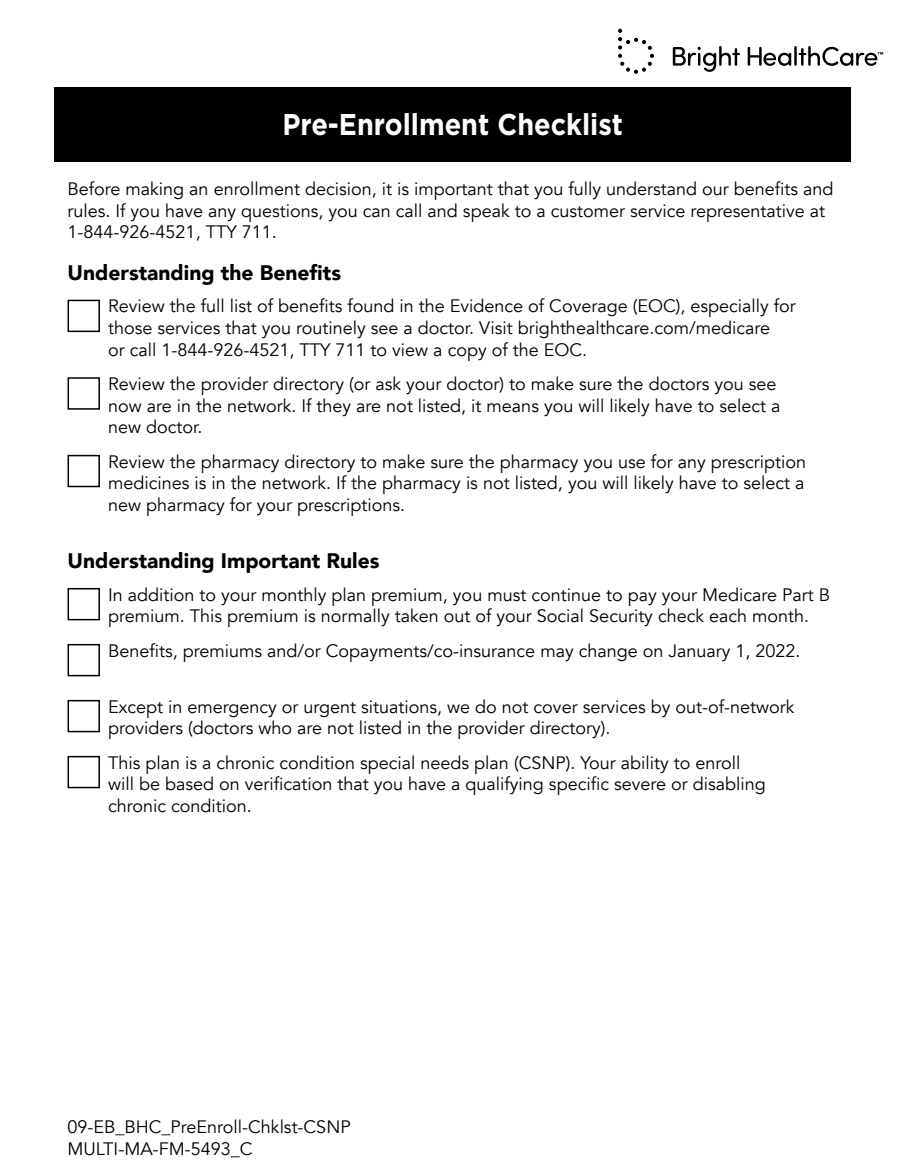
<style>
.page{position:relative;width:905px;height:1175px;background:#fff}
.page>*{position:absolute;margin:0;border:0;box-sizing:border-box;transform-origin:0 0}
.t1{font:700 30px "Gotham";color:#fff;scale:.9 1}
.t2{font:900 21px "Avenir";color:#000}
.t3{font:18px/21.6px "Avenir";color:#000}
</style>
<div class="page">
<svg style="left:67px;top:299px;width:33px;height:490px"></svg>
<svg style="left:672px;top:46px;width:68px;height:26px"></svg>
<svg style="left:747px;top:47px;width:44px;height:19px"></svg>
<hr style="left:794px;top:46px;width:2px;height:20px;background:#000">
<svg style="left:618px;top:29px;width:36px;height:45px"></svg>
<svg style="left:798px;top:46px;width:85px;height:20px"></svg>
<div style="left:54px;top:88px;width:796px;height:74px;background:#000"></div>
<h1 class="t1" style="left:282px;top:105px;width:380px">Pre-Enrollment Checklist</h1>
<p class="t3" style="left:68px;top:178px;width:767px">Before making an enrollment decision, it is important that you fully understand our benefits and</p>
<p class="t3" style="left:68px;top:200px;width:759px">rules. If you have any questions, you can call and speak to a customer service representative at<br>1-844-926-4521, TTY 711.</p>
<h2 class="t2" style="left:68px;top:255px;width:275px">Understanding the Benefits</h2>
<p class="t3" style="left:108px;top:296px;width:689px">Review the full list of benefits found in the Evidence of Coverage (EOC), especially for</p>
<p class="t3" style="left:108px;top:317px;width:663px">those services that you routinely see a doctor. Visit brighthealthcare.com/medicare</p>
<p class="t3" style="left:108px;top:339px;width:480px">or call 1-844-926-4521, TTY 711 to view a copy of the EOC.</p>
<p class="t3" style="left:108px;top:373px;width:670px">Review the provider directory (or ask your doctor) to make sure the doctors you see</p>
<p class="t3" style="left:108px;top:395px;width:674px">now are in the network. If they are not listed, it means you will likely have to select a</p>
<p class="t3" style="left:108px;top:416px;width:96px">new doctor.</p>
<p class="t3" style="left:108px;top:451px;width:699px;text-align:justify">Review the pharmacy directory to make sure the pharmacy you use for any prescription medicines is in the network. If the pharmacy is not listed, you will likely have to select a new pharmacy for your prescriptions.</p>
<h3 class="t2" style="left:68px;top:543px;width:313px">Understanding Important Rules</h3>
<p class="t3" style="left:108px;top:584px;width:723px">In addition to your monthly plan premium, you must continue to pay your Medicare Part B</p>
<p class="t3" style="left:108px;top:605px;width:702px">premium. This premium is normally taken out of your Social Security check each month.</p>
<p class="t3" style="left:108px;top:640px;width:694px">Benefits, premiums and/or Copayments/co-insurance may change on January 1, 2022.</p>
<p class="t3" style="left:108px;top:696px;width:687px">Except in emergency or urgent situations, we do not cover services by out-of-network</p>
<p class="t3" style="left:108px;top:717px;width:504px">providers (doctors who are not listed in the provider directory).</p>
<p class="t3" style="left:108px;top:752px;width:634px">This plan is a chronic condition special needs plan (CSNP). Your ability to enroll</p>
<p class="t3" style="left:108px;top:773px;width:659px">will be based on verification that you have a qualifying specific severe or disabling</p>
<p class="t3" style="left:108px;top:795px;width:145px">chronic condition.</p>
<p class="t3" style="left:68px;top:1116px;width:284px">09-EB_BHC_PreEnroll-Chklst-CSNP<br>MULTI-MA-FM-5493_C</p>
</div>
